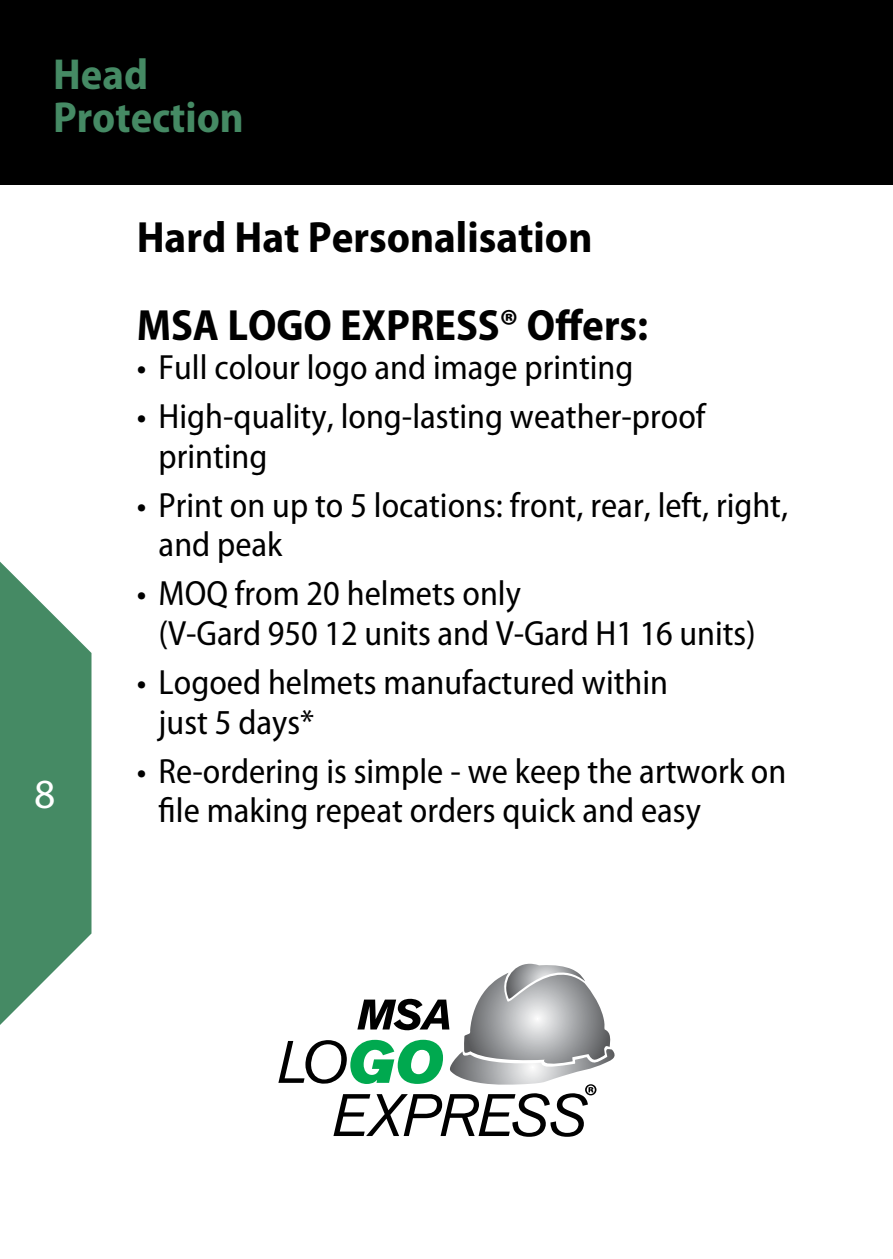
<style>
.page{position:relative;width:893px;height:1259px;background:#fff}
.page>*{position:absolute;margin:0;border:0;box-sizing:border-box;transform-origin:0 0}
.t1{font:700 semi-condensed 43.8px/87.9px "Myriad Pro";color:#000}
.t2{font:700 semi-condensed 43.5px/43.5px "Myriad Pro";color:#458a64}
.t3{font:41.4px "Myriad Pro";color:#fff}
.t4{font:semi-condensed 35.1px/39.6px "Myriad Pro";color:#000}
</style>
<div class="page">
<div style="left:0;top:0;width:893px;height:185px;background:#000"></div>
<svg style="left:278px;top:963px;width:337px;height:173px"></svg>
<svg style="left:0;top:561px;width:91px;height:464px"></svg>
<p class="t2" style="left:53px;top:51px;width:192px">Head<br>Protection</p>
<p class="t3" style="left:34px;top:768px;width:23px">8</p>
<p class="t1" style="left:137px;top:192px;width:513px">Hard Hat Personalisation<br>MSA LOGO EXPRESS® Offers:</p>
<p class="t4" style="left:137px;top:347px;width:498px">• Full colour logo and image printing</p>
<p class="t4" style="left:159px;top:396px;width:548px;text-indent:-22px">• High-quality, long-lasting weather-proof printing</p>
<p class="t4" style="left:159px;top:485px;width:631px;text-indent:-22px">• Print on up to 5 locations: front, rear, left, right, and peak</p>
<p class="t4" style="left:159px;top:573px;width:599px;text-indent:-22px">• MOQ from 20 helmets only<br>(V-Gard 950 12 units and V-Gard H1 16 units)</p>
<p class="t4" style="left:159px;top:662px;width:511px;text-indent:-22px">• Logoed helmets manufactured within just 5 days*</p>
<p class="t4" style="left:159px;top:750px;width:629px;text-indent:-22px">• Re-ordering is simple - we keep the artwork on file making repeat orders quick and easy</p>
</div>
